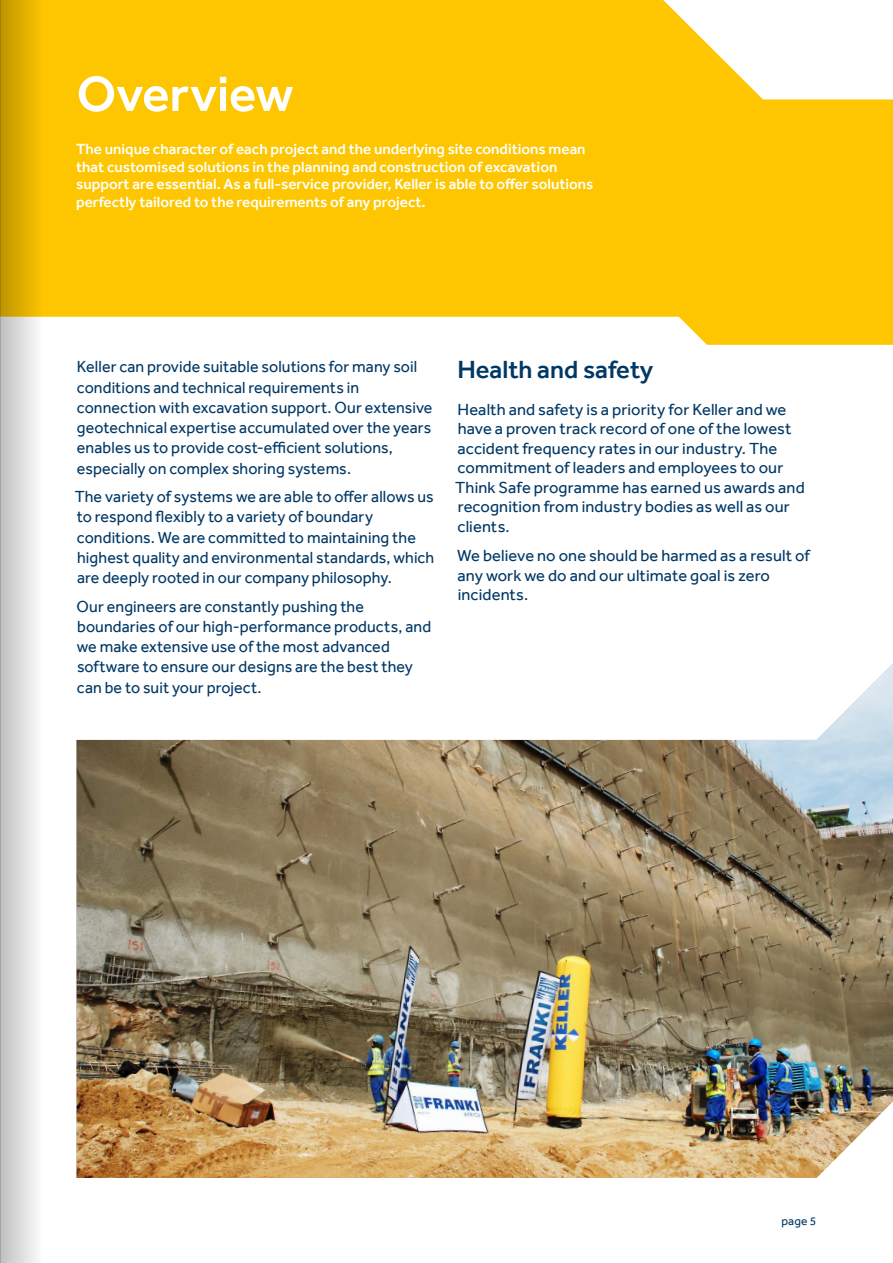
<style>
.page{position:relative;width:893px;height:1263px;background:#fff}
.page>*{position:absolute;margin:0;border:0;box-sizing:border-box;transform-origin:0 0}
.t1{font:500 51px "Effra";letter-spacing:-.005em;color:#fff}
.t2{font:500 25.5px "Effra";color:#003865}
.t3{font:16.5px/20.2px "Effra";letter-spacing:.005em;color:#003865}
.t4{font:500 15.15px/17.4px "Effra";color:#fff}
.t5{font:12px "Effra";color:#003865}
</style>
<div class="page">
<svg style="left:43px;top:0;width:850px;height:345px;background:#fdcd1f"></svg>
<img style="left:77px;top:663px;width:816px;height:515px">
<svg style="left:1px;top:0;width:42px;height:1263px"></svg>
<hr style="left:0;top:0;width:1px;height:1263px;background:#000">
<h1 class="t1" style="left:77px;top:63px;width:218px">Overview</h1>
<p class="t4" style="left:76px;top:140px;width:519px">The unique character of each project and the underlying site conditions mean that customised solutions in the planning and construction of excavation support are essential. As a full-service provider, Keller is able to offer solutions perfectly tailored to the requirements of any project.</p>
<p class="t3" style="left:77px;top:357px;width:357px">Keller can provide suitable solutions for many soil conditions and technical requirements in connection with excavation support. Our extensive geotechnical expertise accumulated over the years enables us to provide cost-efficient solutions, especially on complex shoring systems.</p>
<p class="t3" style="left:75px;top:486px;width:361px">The variety of systems we are able to offer allows us to respond flexibly to a variety of boundary conditions. We are committed to maintaining the highest quality and environmental standards, which are deeply rooted in our company philosophy.</p>
<p class="t3" style="left:77px;top:596px;width:356px">Our engineers are constantly pushing the boundaries of our high-performance products, and we make extensive use of the most advanced software to ensure our designs are the best they can be to suit your project.</p>
<h2 class="t2" style="left:457px;top:355px;width:197px">Health and safety</h2>
<p class="t3" style="left:455px;top:399px;width:351px;line-height:19.5px">Health and safety is a priority for Keller and we have a proven track record of one of the lowest accident frequency rates in our industry. The commitment of leaders and employees to our Think Safe programme has earned us awards and recognition from industry bodies as well as our clients.</p>
<p class="t3" style="left:457px;top:546px;width:354px;line-height:19.5px">We believe no one should be harmed as a result of any work we do and our ultimate goal is zero incidents.</p>
<p class="t5" style="left:781px;top:1213px;width:37px">page 5</p>
</div>
